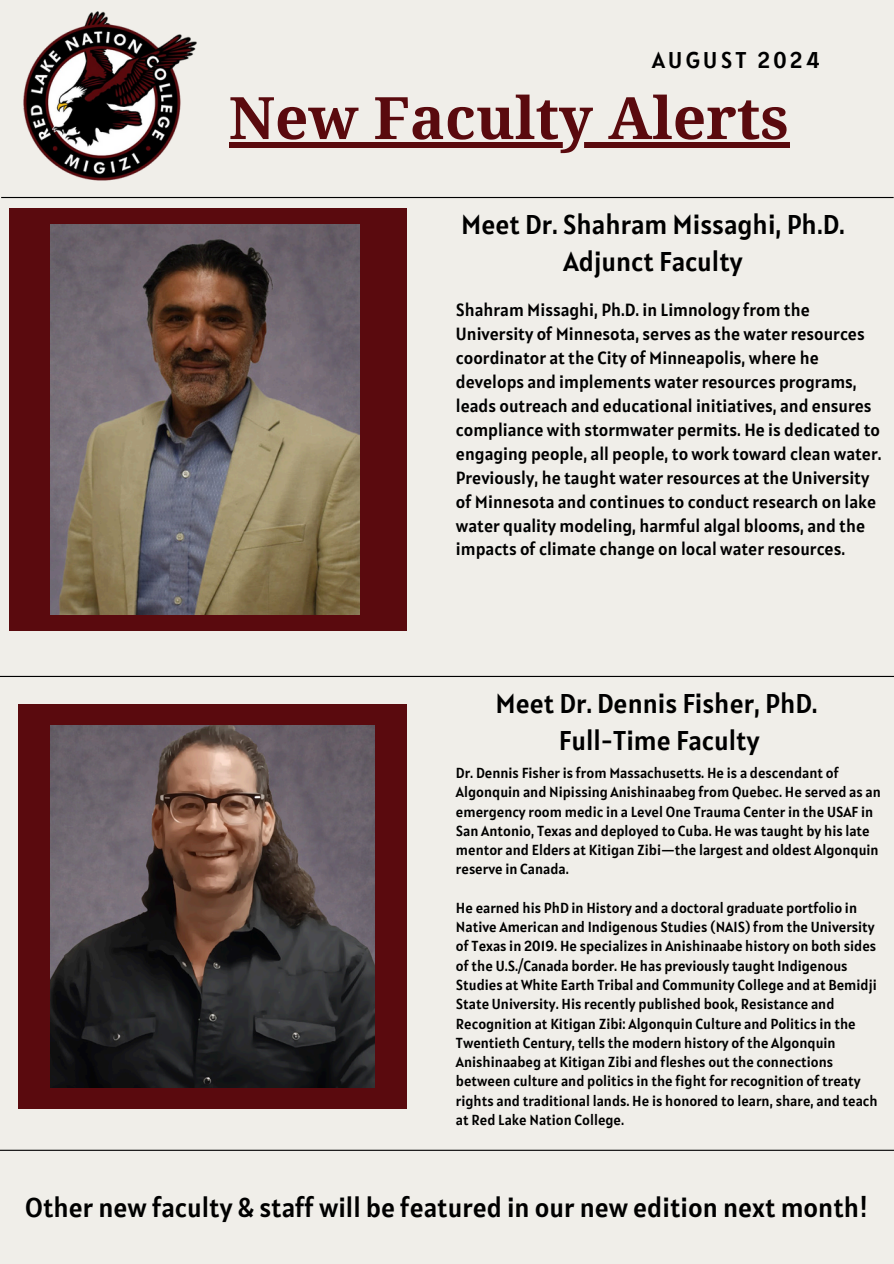
<style>
.page{position:relative;width:894px;height:1264px;background:#fff}
.page>*{position:absolute;margin:0;border:0;box-sizing:border-box;transform-origin:0 0}
.t1{font:700 58.5px "Droid Serif";color:#5a0a0e}
.t2{font:27px/37.2px "Alatsi";color:#000;text-align:center}
.t3{font:22.65px "Alatsi";letter-spacing:.145em;color:#000}
.t4{font:17.55px/24px "Alatsi";color:#000}
.t5{font:14.4px/19.2px "Alatsi";color:#000}
</style>
<div class="page">
<div style="left:0;top:0;width:893px;height:1263px;background:#f0eee9"></div>
<div style="left:229px;top:142px;width:560px;height:6px;background:#5a0a0e"></div>
<img style="left:24px;top:11px;width:173px;height:170px">
<hr style="left:1px;top:197px;width:892px;height:1px;background:#000">
<hr style="left:0;top:676px;width:893px;height:1px;background:#000">
<div style="left:18px;top:704px;width:389px;height:404px;background:#5a0a0e"></div>
<div style="left:9px;top:208px;width:398px;height:422px;background:#5a0a0e"></div>
<hr style="left:0;top:1149px;width:893px;height:1px;background:#000">
<img style="left:50px;top:725px;width:324px;height:362px">
<img style="left:50px;top:224px;width:310px;height:390px">
<p class="t3" style="left:652px;top:45px;width:169px">AUGUST 2024</p>
<p class="t1" style="left:229px;top:85px;width:561px">New Faculty Alerts</p>
<p class="t2" style="left:461px;top:205px;width:385px">Meet Dr. Shahram Missaghi, Ph.D.<br>Adjunct Faculty</p>
<p class="t4" style="left:456px;top:298px;width:427px">Shahram Missaghi, Ph.D. in Limnology from the University of Minnesota, serves as the water resources coordinator at the City of Minneapolis, where he develops and implements water resources programs, leads outreach and educational initiatives, and ensures compliance with stormwater permits. He is dedicated to engaging people, all people, to work toward clean water.<br>Previously, he taught water resources at the University of Minnesota and continues to conduct research on lake water quality modeling, harmful algal blooms, and the impacts of climate change on local water resources.</p>
<p class="t2" style="left:495px;top:684px;width:323px">Meet Dr. Dennis Fisher, PhD.<br>Full-Time Faculty</p>
<h1 class="t5" style="left:456px;top:763px;width:426px">Dr. Dennis Fisher is from Massachusetts. He is a descendant of Algonquin and Nipissing Anishinaabeg from Quebec. He served as an emergency room medic in a Level One Trauma Center in the USAF in San Antonio, Texas and deployed to Cuba. He was taught by his late mentor and Elders at Kitigan Zibi—the largest and oldest Algonquin reserve in Canada.</h1>
<p class="t5" style="left:456px;top:898px;width:422px">He earned his PhD in History and a doctoral graduate portfolio in Native American and Indigenous Studies (NAIS) from the University of Texas in 2019. He specializes in Anishinaabe history on both sides of the U.S./Canada border. He has previously taught Indigenous Studies at White Earth Tribal and Community College and at Bemidji State University. His recently published book, Resistance and Recognition at Kitigan Zibi: Algonquin Culture and Politics in the Twentieth Century, tells the modern history of the Algonquin Anishinaabeg at Kitigan Zibi and fleshes out the connections</p>
<h2 class="t5" style="left:456px;top:1071px;width:423px">between culture and politics in the fight for recognition of treaty rights and traditional lands. He is honored to learn, share, and teach at Red Lake Nation College.</h2>
<h2 class="t2" style="left:25px;top:1188px;width:844px">Other new faculty &amp; staff will be featured in our new edition next month!</h2>
</div>
